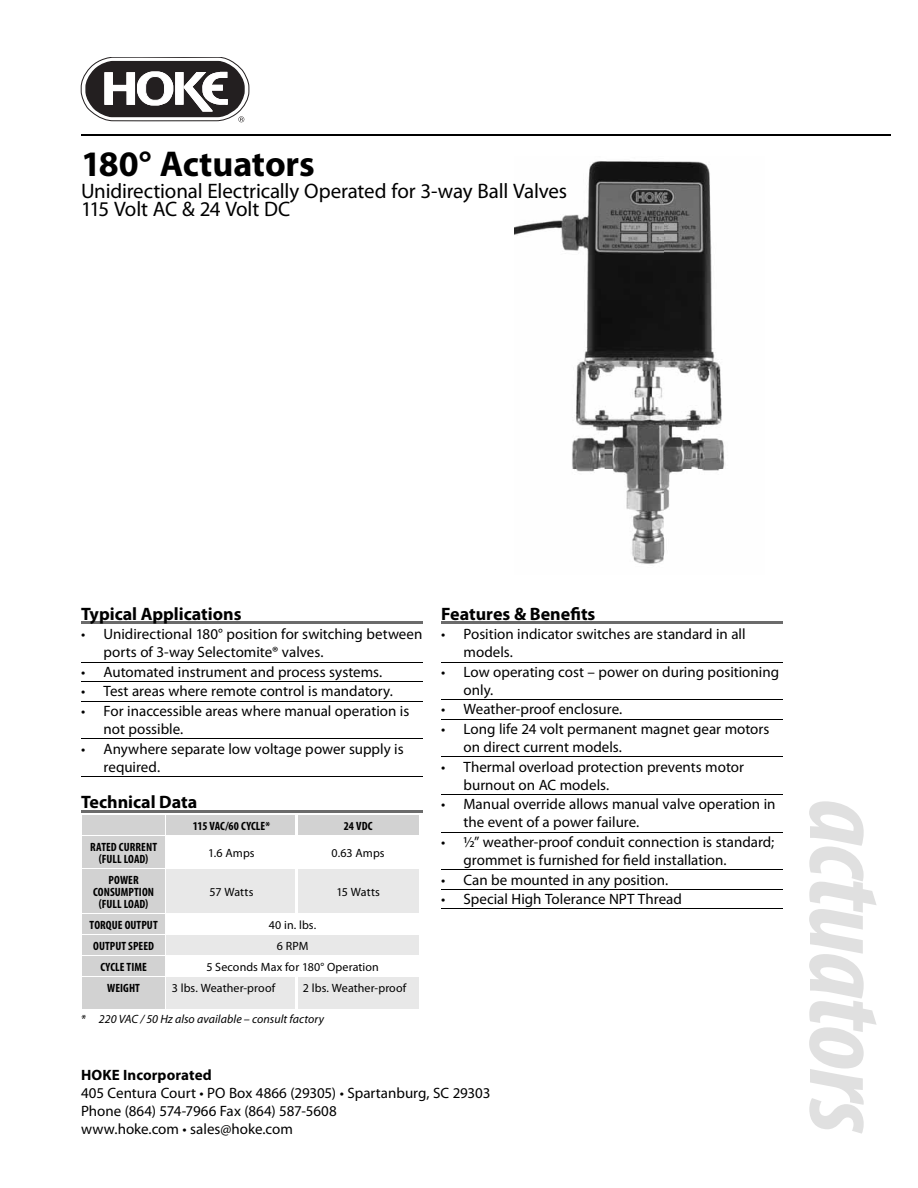
<style>
.page{position:relative;width:918px;height:1188px;background:#fff}
.page>*{position:absolute;margin:0;border:0;box-sizing:border-box;transform-origin:0 0}
.t1{font:italic 700 condensed 108px "Myriad Pro";letter-spacing:-.015em;color:#e0e0e0}
.t2{font:700 36px "Myriad Pro";letter-spacing:-.005em;color:#000}
.t3{font:21px/18px "Myriad Pro";letter-spacing:-.01em;color:#000}
.t4{font:700 18px "Myriad Pro";color:#000}
.t5{font:15px/18px "Myriad Pro";color:#000}
.t6{font:700 15px "Myriad Pro";letter-spacing:.01em;color:#000}
.t7{font:700 condensed 12px/12px "Myriad Pro";letter-spacing:.005em;color:#000;text-align:center}
.t8{font:12px "Myriad Pro";letter-spacing:.005em;color:#000}
.t9{font:italic 12px "Myriad Pro";letter-spacing:.005em;color:#000}
</style>
<div class="page">
<svg style="left:81px;top:57px;width:168px;height:65px"></svg>
<img style="left:514px;top:161px;width:211px;height:403px">
<hr style="left:81px;top:134px;width:810px;height:2px;background:#000">
<hr style="left:81px;top:621px;width:342px;height:3px;background:#6b6b6b">
<hr style="left:81px;top:662px;width:342px;height:1px;background:#000">
<hr style="left:81px;top:681px;width:342px;height:1px;background:#000">
<hr style="left:81px;top:701px;width:342px;height:1px;background:#000">
<hr style="left:81px;top:738px;width:342px;height:1px;background:#000">
<hr style="left:81px;top:776px;width:342px;height:1px;background:#000">
<hr style="left:81px;top:810px;width:342px;height:3px;background:#6b6b6b">
<svg style="left:82px;top:815px;width:337px;height:194px;fill:#d2d2d2"></svg>
<svg style="left:166px;top:815px;width:1px;height:20px"></svg>
<hr style="left:81px;top:835px;width:85px;height:1px;background:#fff">
<hr style="left:166px;top:835px;width:131px;height:1px;background:#fff">
<hr style="left:166px;top:836px;width:1px;height:32px;background:#fff">
<hr style="left:81px;top:868px;width:85px;height:1px;background:#fff">
<hr style="left:166px;top:868px;width:131px;height:1px;background:#fff">
<hr style="left:81px;top:913px;width:85px;height:1px;background:#fff">
<hr style="left:81px;top:934px;width:85px;height:1px;background:#fff">
<hr style="left:81px;top:955px;width:85px;height:1px;background:#fff">
<svg style="left:166px;top:869px;width:253px;height:140px"></svg>
<hr style="left:81px;top:976px;width:85px;height:1px;background:#fff">
<hr style="left:166px;top:976px;width:131px;height:1px;background:#fff">
<hr style="left:166px;top:977px;width:1px;height:32px;background:#fff">
<hr style="left:297px;top:835px;width:123px;height:1px;background:#fff">
<hr style="left:297px;top:868px;width:123px;height:1px;background:#fff">
<hr style="left:297px;top:913px;width:123px;height:1px;background:#fff">
<hr style="left:297px;top:976px;width:123px;height:1px;background:#fff">
<hr style="left:295px;top:815px;width:3px;height:20px;background:#fff">
<hr style="left:295px;top:836px;width:3px;height:32px;background:#fff">
<hr style="left:295px;top:869px;width:3px;height:44px;background:#fff">
<hr style="left:295px;top:977px;width:3px;height:32px;background:#fff">
<hr style="left:441px;top:621px;width:342px;height:3px;background:#6b6b6b">
<hr style="left:441px;top:662px;width:342px;height:1px;background:#000">
<hr style="left:441px;top:699px;width:342px;height:1px;background:#000">
<hr style="left:441px;top:719px;width:342px;height:1px;background:#000">
<hr style="left:441px;top:757px;width:342px;height:1px;background:#000">
<hr style="left:441px;top:794px;width:342px;height:1px;background:#000">
<hr style="left:441px;top:832px;width:342px;height:1px;background:#000">
<hr style="left:441px;top:869px;width:342px;height:1px;background:#000">
<hr style="left:441px;top:889px;width:342px;height:1px;background:#000">
<hr style="left:441px;top:909px;width:342px;height:1px;background:#000">
<h2 class="t2" style="left:81px;top:150px;width:235px">180° Actuators</h2>
<h3 class="t3" style="left:81px;top:184px;width:488px">Unidirectional Electrically Operated for 3-way Ball Valves<br>115 Volt AC &amp; 24 Volt DC</h3>
<p class="t4" style="left:81px;top:607px;width:162px">Typical Applications</p>
<p class="t5" style="left:104px;top:627px;width:320px;text-indent:-22px">• Unidirectional 180° position for switching between ports of 3-way Selectomite® valves.</p>
<p class="t5" style="left:81px;top:664px;width:303px">• Automated instrument and process systems.</p>
<p class="t5" style="left:81px;top:684px;width:313px">• Test areas where remote control is mandatory.</p>
<p class="t5" style="left:104px;top:703px;width:307px;text-indent:-22px">• For inaccessible areas where manual operation is not possible.</p>
<p class="t5" style="left:104px;top:741px;width:302px;text-indent:-22px">• Anywhere separate low voltage power supply is required.</p>
<p class="t4" style="left:81px;top:795px;width:118px">Technical Data</p>
<p class="t7" style="left:193px;top:821px;width:79px">115 VAC/60 CYCLE*</p>
<p class="t7" style="left:344px;top:821px;width:30px">24 VDC</p>
<p class="t7" style="left:90px;top:842px;width:68px">RATED CURRENT (FULL LOAD)</p>
<p class="t8" style="left:208px;top:848px;width:48px">1.6 Amps</p>
<p class="t8" style="left:332px;top:848px;width:55px">0.63 Amps</p>
<p class="t7" style="left:93px;top:875px;width:63px">POWER<br>CONSUMPTION (FULL LOAD)</p>
<p class="t8" style="left:209px;top:887px;width:46px">57 Watts</p>
<p class="t8" style="left:336px;top:887px;width:45px">15 Watts</p>
<p class="t7" style="left:90px;top:920px;width:70px">TORQUE OUTPUT</p>
<p class="t8" style="left:269px;top:920px;width:49px">40 in. lbs.</p>
<p class="t7" style="left:93px;top:941px;width:62px">OUTPUT SPEED</p>
<p class="t8" style="left:277px;top:941px;width:33px">6 RPM</p>
<p class="t7" style="left:100px;top:962px;width:48px">CYCLE TIME</p>
<p class="t8" style="left:206px;top:962px;width:174px">5 Seconds Max for 180° Operation</p>
<p class="t7" style="left:107px;top:983px;width:34px">WEIGHT</p>
<p class="t8" style="left:172px;top:983px;width:105px">3 lbs. Weather-proof</p>
<p class="t8" style="left:303px;top:983px;width:105px">2 lbs. Weather-proof</p>
<p class="t9" style="left:81px;top:1015px;width:245px">* 220 VAC / 50 Hz also available – consult factory</p>
<p class="t4" style="left:441px;top:607px;width:156px">Features &amp; Benefits</p>
<p class="t5" style="left:464px;top:627px;width:284px;text-indent:-22px">• Position indicator switches are standard in all models.</p>
<p class="t5" style="left:464px;top:664px;width:317px;text-indent:-22px">• Low operating cost – power on during positioning only.</p>
<p class="t5" style="left:441px;top:702px;width:183px">• Weather-proof enclosure.</p>
<p class="t5" style="left:464px;top:721px;width:308px;text-indent:-22px">• Long life 24 volt permanent magnet gear motors on direct current models.</p>
<p class="t5" style="left:464px;top:759px;width:282px;text-indent:-22px">• Thermal overload protection prevents motor burnout on AC models.</p>
<p class="t5" style="left:464px;top:797px;width:314px;text-indent:-22px">• Manual override allows manual valve operation in the event of a power failure.</p>
<p class="t5" style="left:464px;top:834px;width:312px;text-indent:-22px">• ½” weather-proof conduit connection is standard; grommet is furnished for field installation.</p>
<p class="t5" style="left:441px;top:872px;width:229px">• Can be mounted in any position.</p>
<p class="t5" style="left:441px;top:892px;width:242px">• Special High Tolerance NPT Thread</p>
<p class="t6" style="left:81px;top:1069px;width:132px">HOKE Incorporated</p>
<p class="t5" style="left:81px;top:1085px;width:411px">405 Centura Court • PO Box 4866 (29305) • Spartanburg, SC 29303<br>Phone (864) 574-7966 Fax (864) 587-5608<br>www.hoke.com • sales@hoke.com</p>
<h1 class="t1" style="left:887px;top:800px;width:337px;rotate:90deg">actuators</h1>
</div>
